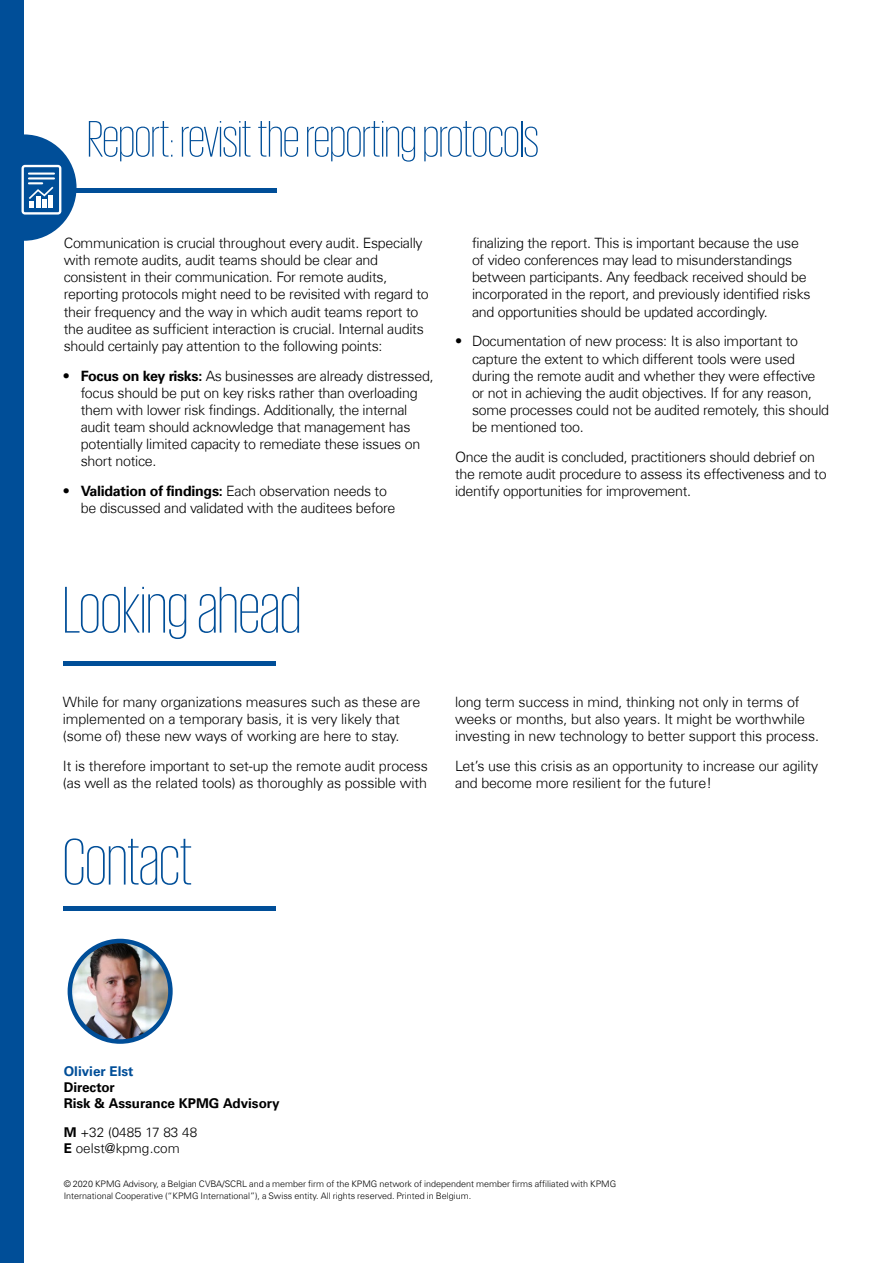
<style>
.page{position:relative;width:893px;height:1263px;background:#fff}
.page>*{position:absolute;margin:0;border:0;box-sizing:border-box;transform-origin:0 0}
.t1{font:200 67.5px "KPMG";color:#004e98}
.t2{font:200 52.5px "KPMG";letter-spacing:-.01em;color:#004e98}
.t3{font:300 14.25px/17.1px "Universfor KPMG";letter-spacing:-.02em;color:#000}
.t4{font:700 13.5px/16.2px "Universfor KPMG";color:#000}
.t5{font:300 13.5px/16.2px "Universfor KPMG";color:#000}
.t6{font:700 13.5px "Universfor KPMG";color:#004e98}
.t7{font:300 9px/12px "Universfor KPMG";color:#000}
.s1{font-weight:700}
</style>
<div class="page">
<img style="left:70px;top:941px;width:100px;height:100px;border-radius:50px">
<div style="left:68px;top:939px;width:105px;height:105px;border:4px solid #004e98;border-radius:50%"></div>
<div style="left:0;top:0;width:23px;height:1263px;background:#004e98"></div>
<div style="left:63px;top:661px;width:212px;height:5px;background:#004e98"></div>
<hr style="left:63px;top:906px;width:212px;height:4px;background:#004e98">
<div style="left:64px;top:188px;width:212px;height:5px;background:#004e98"></div>
<svg style="left:21px;top:134px;width:56px;height:107px"></svg>
<h2 class="t2" style="left:87px;top:114px;width:453px">Report: revisit the reporting protocols</h2>
<p class="t3" style="left:64px;top:234px;width:367px">Communication is crucial throughout every audit. Especially with remote audits, audit teams should be clear and consistent in their communication. For remote audits, reporting protocols might need to be revisited with regard to their frequency and the way in which audit teams report to the auditee as sufficient interaction is crucial. Internal audits should certainly pay attention to the following points:</p>
<p class="t3" style="left:81px;top:367px;width:354px;text-indent:-17px"><span class="s1">• Focus on key risks:</span> As businesses are already distressed, focus should be put on key risks rather than overloading them with lower risk findings. Additionally, the internal audit team should acknowledge that management has potentially limited capacity to remediate these issues on short notice.</p>
<p class="t3" style="left:81px;top:482px;width:316px;text-indent:-17px"><span class="s1">• Validation of findings:</span> Each observation needs to be discussed and validated with the auditees before</p>
<p class="t3" style="left:472px;top:234px;width:340px">finalizing the report. This is important because the use of video conferences may lead to misunderstandings between participants. Any feedback received should be incorporated in the report, and previously identified risks and opportunities should be updated accordingly.</p>
<p class="t3" style="left:472px;top:333px;width:359px;text-indent:-17px">• Documentation of new process: It is also important to capture the extent to which different tools were used during the remote audit and whether they were effective or not in achieving the audit objectives. If for any reason, some processes could not be audited remotely, this should be mentioned too.</p>
<p class="t3" style="left:455px;top:448px;width:373px">Once the audit is concluded, practitioners should debrief on the remote audit procedure to assess its effectiveness and to identify opportunities for improvement.</p>
<h1 class="t1" style="left:63px;top:578px;width:240px">Looking ahead</h1>
<p class="t3" style="left:63px;top:693px;width:359px">While for many organizations measures such as these are implemented on a temporary basis, it is very likely that (some of) these new ways of working are here to stay.</p>
<p class="t3" style="left:63px;top:757px;width:367px">It is therefore important to set-up the remote audit process (as well as the related tools) as thoroughly as possible with</p>
<h1 class="t1" style="left:63px;top:830px;width:131px">Contact</h1>
<p class="t3" style="left:455px;top:693px;width:365px">long term success in mind, thinking not only in terms of weeks or months, but also years. It might be worthwhile investing in new technology to better support this process.</p>
<p class="t3" style="left:455px;top:757px;width:365px">Let’s use this crisis as an opportunity to increase our agility and become more resilient for the future!</p>
<p class="t6" style="left:64px;top:1063px;width:71px">Olivier Elst</p>
<p class="t4" style="left:64px;top:1079px;width:217px">Director<br>Risk &amp; Assurance KPMG Advisory</p>
<p class="t5" style="left:64px;top:1124px;width:135px"><span class="s1">M</span> +32 (0485 17 83 48<br><span class="s1">E</span> oelst@kpmg.com</p>
<p class="t7" style="left:64px;top:1178px;width:554px">© 2020 KPMG Advisory, a Belgian CVBA/SCRL and a member firm of the KPMG network of independent member firms affiliated with KPMG<br>International Cooperative (“KPMG International”), a Swiss entity. All rights reserved. Printed in Belgium.</p>
</div>
